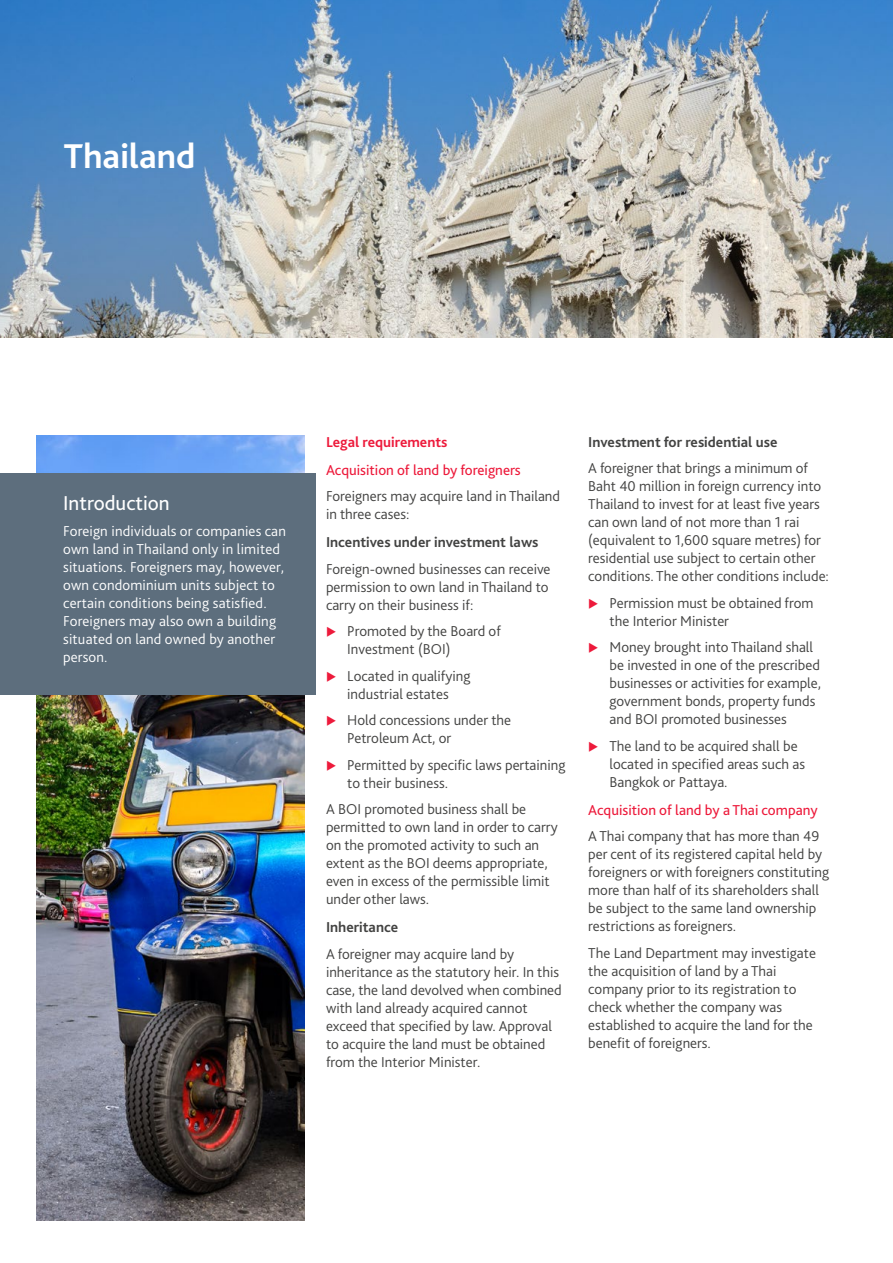
<style>
.page{position:relative;width:893px;height:1263px;background:#fff}
.page>*{position:absolute;margin:0;border:0;box-sizing:border-box;transform-origin:0 0}
.t1{font:700 36px "Bliss Pro";color:#fff}
.t2{font:21px "Bliss Pro";color:#fff}
.t3{font:300 15px/18px "Bliss Pro";color:#424241}
.t4{font:300 15px/18px "Bliss Pro";letter-spacing:.01em;color:#fff}
.t5{font:700 15px "Bliss Pro";color:#424241}
.t6{font:15px "Bliss Pro";color:#ed1a3b}
.t7{font:700 15px "Bliss Pro";color:#ed1a3b}
</style>
<div class="page">
<img style="left:36px;top:435px;width:268px;height:785px">
<img style="left:0;top:0;width:893px;height:337px">
<div style="left:0;top:473px;width:315px;height:221px;background:#5d6e7d"></div>
<h1 class="t1" style="left:64px;top:134px;width:133px">Thailand</h1>
<h2 class="t2" style="left:63px;top:490px;width:108px">Introduction</h2>
<p class="t4" style="left:63px;top:522px;width:224px">Foreign individuals or companies can own land in Thailand only in limited situations. Foreigners may, however, own condominium units subject to certain conditions being satisfied.<br>Foreigners may also own a building situated on land owned by another person.</p>
<p class="t7" style="left:326px;top:432px;width:123px">Legal requirements</p>
<p class="t6" style="left:326px;top:460px;width:196px">Acquisition of land by foreigners</p>
<p class="t3" style="left:326px;top:487px;width:236px">Foreigners may acquire land in Thailand in three cases:</p>
<p class="t5" style="left:326px;top:533px;width:214px">Incentives under investment laws</p>
<p class="t3" style="left:326px;top:559px;width:226px">Foreign-owned businesses can receive permission to own land in Thailand to carry on their business if:</p>
<p class="t3" style="left:347px;top:622px;width:155px">Promoted by the Board of<br>Investment (BOI)</p>
<p class="t3" style="left:347px;top:666px;width:125px">Located in qualifying industrial estates</p>
<p class="t3" style="left:347px;top:711px;width:165px">Hold concessions under the<br>Petroleum Act, or</p>
<p class="t3" style="left:347px;top:755px;width:220px">Permitted by specific laws pertaining to their business.</p>
<p class="t3" style="left:326px;top:800px;width:233px">A BOI promoted business shall be permitted to own land in order to carry on the promoted activity to such an extent as the BOI deems appropriate, even in excess of the permissible limit under other laws.</p>
<p class="t5" style="left:326px;top:918px;width:74px">Inheritance</p>
<p class="t3" style="left:326px;top:944px;width:237px">A foreigner may acquire land by inheritance as the statutory heir. In this case, the land devolved when combined with land already acquired cannot exceed that specified by law. Approval to acquire the land must be obtained from the Interior Minister.</p>
<p class="t5" style="left:588px;top:432px;width:191px">Investment for residential use</p>
<p class="t3" style="left:588px;top:459px;width:242px">A foreigner that brings a minimum of Baht 40 million in foreign currency into Thailand to invest for at least five years can own land of not more than 1 rai (equivalent to 1,600 square metres) for residential use subject to certain other conditions. The other conditions include:</p>
<p class="t3" style="left:609px;top:593px;width:206px">Permission must be obtained from the Interior Minister</p>
<p class="t3" style="left:609px;top:638px;width:213px">Money brought into Thailand shall be invested in one of the prescribed businesses or activities for example, government bonds, property funds and BOI promoted businesses</p>
<p class="t3" style="left:609px;top:736px;width:197px">The land to be acquired shall be located in specified areas such as<br>Bangkok or Pattaya.</p>
<p class="t6" style="left:588px;top:800px;width:231px">Acquisition of land by a Thai company</p>
<p class="t3" style="left:588px;top:827px;width:242px">A Thai company that has more than 49 per cent of its registered capital held by foreigners or with foreigners constituting more than half of its shareholders shall be subject to the same land ownership restrictions as foreigners.</p>
<p class="t3" style="left:588px;top:943px;width:229px">The Land Department may investigate the acquisition of land by a Thai company prior to its registration to check whether the company was established to acquire the land for the benefit of foreigners.</p>
</div>
